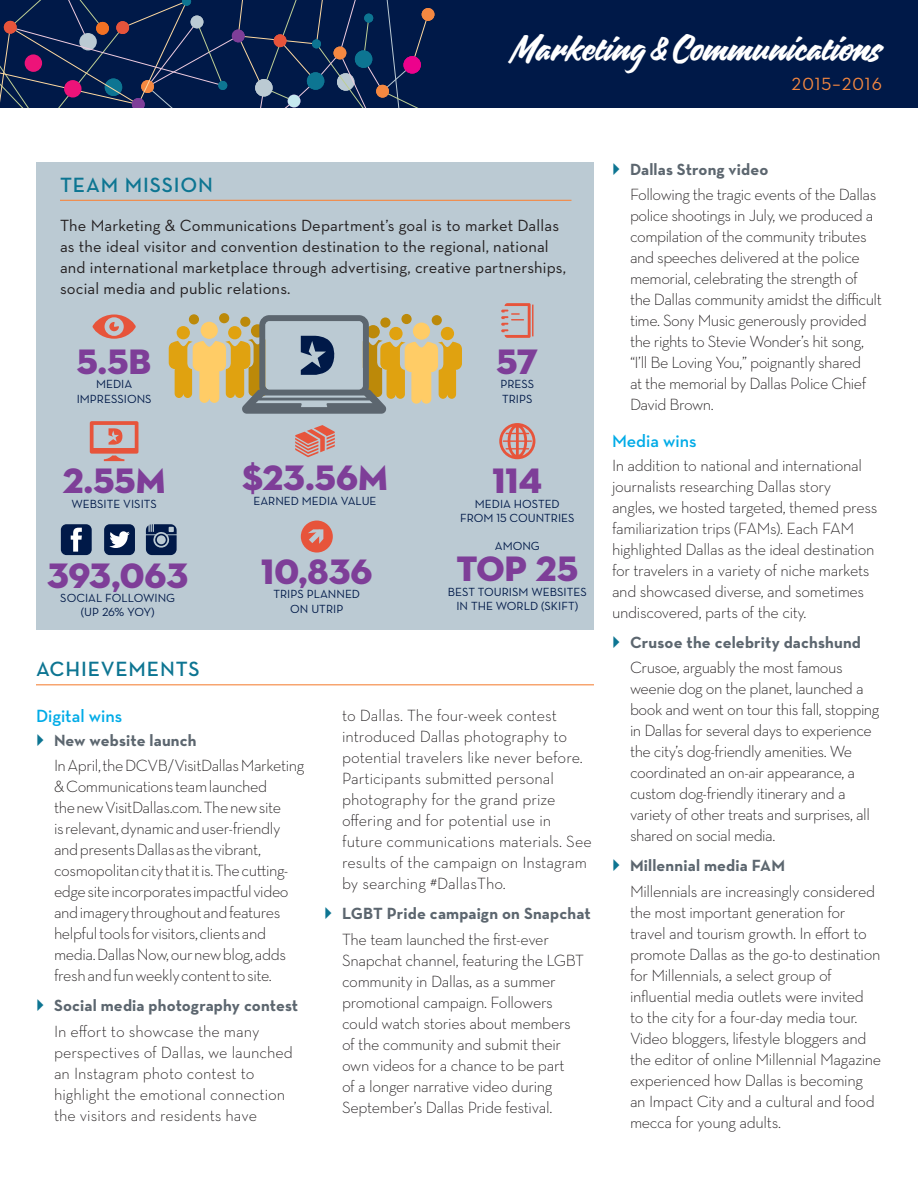
<style>
.page{position:relative;width:918px;height:1188px;background:#fff}
.page>*{position:absolute;margin:0;border:0;box-sizing:border-box;transform-origin:0 0}
.Body_Header_Smaller{font:36px "Neutraface 2 Display Titling";color:#7e3e98}
.t1{font:36px "Quotes Script";color:#fff}
.heading{font:600 21px "Neutraface Text";letter-spacing:.04em;color:#0d7592}
.subhead{font:600 18px "Neutraface Text";color:#00abe7}
.t2{font:18px "Neutraface 2 Text";letter-spacing:.06em;color:#f58841}
.body_copy_after_bull{font:300 16.5px/21px "Neutraface Text";letter-spacing:-.025em;color:#231f20}
.body_copy_after_bull-2{font:300 16.5px/21px "Neutraface Text";color:#231f20}
.body_copy{font:300 16.5px/21px "Neutraface Text";letter-spacing:-.02em;color:#231f20}
.Body_Copy{font:16.5px/21px "Neutraface Text";letter-spacing:.01em;color:#231f20}
.t3{font:700 16.5px "Neutraface Text";letter-spacing:.01em;color:#5c666f}
.Body_Copy-2{font:12px/14.4px "Neutraface Text";color:#001948;text-align:center}
.Body_Header_Smaller-2{font:12px "Neutraface Text";color:#001948}
</style>
<div class="page">
<div style="left:0;top:0;width:918px;height:108px;background:#001948"></div>
<svg style="left:0;top:0;width:435px;height:108px"></svg>
<div style="left:312px;top:39px;width:9px;height:9px;background:#0d7592;border-radius:50%"></div>
<div style="left:364px;top:14px;width:9px;height:9px;background:#0d7592;border-radius:50%"></div>
<div style="left:64px;top:80px;width:18px;height:18px;background:#ed1379;border-radius:50%"></div>
<div style="left:36px;top:162px;width:558px;height:468px;background:#bbcad3"></div>
<svg style="left:219px;top:313px;width:10px;height:10px"></svg>
<svg style="left:169px;top:315px;width:293px;height:99px"></svg>
<hr style="left:60px;top:200px;width:512px;height:1px;background:#f58841">
<hr style="left:36px;top:684px;width:558px;height:1px;background:#f58841">
<svg style="left:93px;top:314px;width:43px;height:25px"></svg>
<div style="left:301px;top:521px;width:32px;height:32px;background:#e7543b;border-radius:50%"></div>
<svg style="left:308px;top:529px;width:15px;height:15px"></svg>
<svg style="left:295px;top:425px;width:40px;height:32px"></svg>
<svg style="left:499px;top:423px;width:36px;height:36px"></svg>
<svg style="left:501px;top:303px;width:33px;height:35px"></svg>
<svg style="left:90px;top:421px;width:48px;height:40px"></svg>
<svg style="left:146px;top:524px;width:31px;height:31px"></svg>
<div style="left:61px;top:524px;width:31px;height:31px;background:#001948;border-radius:6px"></div>
<div style="left:104px;top:524px;width:31px;height:31px;background:#001948;border-radius:6px"></div>
<svg style="left:71px;top:528px;width:11px;height:24px"></svg>
<svg style="left:109px;top:531px;width:21px;height:17px"></svg>
<p class="t1" style="left:512px;top:24px;width:371px">Marketing &amp; Communications</p>
<p class="t2" style="left:792px;top:72px;width:92px">2015–2016</p>
<p class="heading" style="left:60px;top:172px;width:155px">TEAM MISSION</p>
<p class="Body_Copy" style="left:60px;top:215px;width:508px">The Marketing &amp; Communications Department’s goal is to market Dallas as the ideal visitor and convention destination to the regional, national and international marketplace through advertising, creative partnerships, social media and public relations.</p>
<p class="Body_Header_Smaller" style="left:77px;top:339px;width:76px">5.5B</p>
<p class="Body_Copy-2" style="left:77px;top:377px;width:76px">MEDIA<br>IMPRESSIONS</p>
<p class="Body_Header_Smaller" style="left:63px;top:458px;width:104px">2.55M</p>
<p class="Body_Copy-2" style="left:71px;top:496px;width:87px">WEBSITE VISITS</p>
<p class="Body_Header_Smaller" style="left:47px;top:553px;width:143px">393,063</p>
<p class="Body_Copy-2" style="left:60px;top:591px;width:116px">SOCIAL FOLLOWING</p>
<p class="Body_Copy-2" style="left:81px;top:605px;width:75px">(UP 26% YOY)</p>
<p class="Body_Header_Smaller" style="left:242px;top:455px;width:147px">$23.56M</p>
<p class="Body_Copy-2" style="left:253px;top:493px;width:125px">EARNED MEDIA VALUE</p>
<p class="Body_Header_Smaller" style="left:261px;top:549px;width:113px">10,836</p>
<p class="Body_Copy-2" style="left:273px;top:587px;width:88px">TRIPS PLANNED<br>ON UTRIP</p>
<p class="Body_Header_Smaller" style="left:497px;top:339px;width:43px">57</p>
<p class="Body_Copy-2" style="left:500px;top:377px;width:35px;text-align:left">PRESS<br>TRIPS</p>
<p class="Body_Header_Smaller" style="left:492px;top:458px;width:52px">114</p>
<p class="Body_Copy-2" style="left:460px;top:496px;width:116px">MEDIA HOSTED<br>FROM 15 COUNTRIES</p>
<p class="Body_Header_Smaller-2" style="left:495px;top:539px;width:47px">AMONG</p>
<p class="Body_Header_Smaller" style="left:456px;top:547px;width:123px">TOP 25</p>
<p class="Body_Copy-2" style="left:448px;top:584px;width:140px">BEST TOURISM WEBSITES<br>IN THE WORLD (SKIFT)</p>
<p class="heading" style="left:36px;top:656px;width:165px">ACHIEVEMENTS</p>
<p class="subhead" style="left:36px;top:705px;width:88px">Digital wins</p>
<p class="t3" style="left:54px;top:730px;width:144px">New website launch</p>
<p class="body_copy_after_bull" style="left:54px;top:755px;width:252px">In April, the DCVB/VisitDallas Marketing &amp; Communications team launched<br>the new VisitDallas.com. The new site<br>is relevant, dynamic and user-friendly and presents Dallas as the vibrant, cosmopolitan city that it is. The cutting&shy;edge site incorporates impactful video and imagery throughout and features helpful tools for visitors, clients and media. Dallas Now, our new blog, adds fresh and fun weekly content to site.</p>
<p class="t3" style="left:54px;top:995px;width:246px">Social media photography contest</p>
<p class="body_copy_after_bull-2" style="left:54px;top:1021px;width:241px">In effort to showcase the many perspectives of Dallas, we launched an Instagram photo contest to highlight the emotional connection the visitors and residents have</p>
<p class="body_copy_after_bull-2" style="left:342px;top:705px;width:251px">to Dallas. The four-week contest introduced Dallas photography to potential travelers like never before.<br>Participants submitted personal photography for the grand prize offering and for potential use in future communications materials. See results of the campaign on Instagram by searching #DallasTho.</p>
<p class="t3" style="left:342px;top:903px;width:250px">LGBT Pride campaign on Snapchat</p>
<p class="body_copy_after_bull" style="left:342px;top:928px;width:243px">The team launched the first-ever Snapchat channel, featuring the LGBT community in Dallas, as a summer promotional campaign. Followers could watch stories about members of the community and submit their own videos for a chance to be part<br>of a longer narrative video during September’s Dallas Pride festival.</p>
<p class="t3" style="left:630px;top:159px;width:140px">Dallas Strong video</p>
<p class="body_copy_after_bull" style="left:630px;top:184px;width:253px">Following the tragic events of the Dallas police shootings in July, we produced a compilation of the community tributes and speeches delivered at the police memorial, celebrating the strength of the Dallas community amidst the difficult time. Sony Music generously provided the rights to Stevie Wonder’s hit song, “I’ll Be Loving You,” poignantly shared<br>at the memorial by Dallas Police Chief David Brown.</p>
<p class="subhead" style="left:612px;top:430px;width:86px">Media wins</p>
<p class="body_copy" style="left:612px;top:455px;width:267px">In addition to national and international journalists researching Dallas story angles, we hosted targeted, themed press familiarization trips (FAMs). Each FAM highlighted Dallas as the ideal destination for travelers in a variety of niche markets and showcased diverse, and sometimes undiscovered, parts of the city.</p>
<p class="t3" style="left:630px;top:632px;width:233px">Crusoe the celebrity dachshund</p>
<p class="body_copy_after_bull" style="left:630px;top:657px;width:251px">Crusoe, arguably the most famous weenie dog on the planet, launched a book and went on tour this fall, stopping in Dallas for several days to experience the city’s dog-friendly amenities. We coordinated an on-air appearance, a custom dog-friendly itinerary and a variety of other treats and surprises, all shared on social media.</p>
<p class="t3" style="left:630px;top:855px;width:157px">Millennial media FAM</p>
<p class="body_copy_after_bull" style="left:630px;top:881px;width:253px">Millennials are increasingly considered the most important generation for travel and tourism growth. In effort to promote Dallas as the go-to destination for Millennials, a select group of influential media outlets were invited to the city for a four-day media tour.<br>Video bloggers, lifestyle bloggers and the editor of online Millennial Magazine experienced how Dallas is becoming an Impact City and a cultural and food mecca for young adults.</p>
</div>
